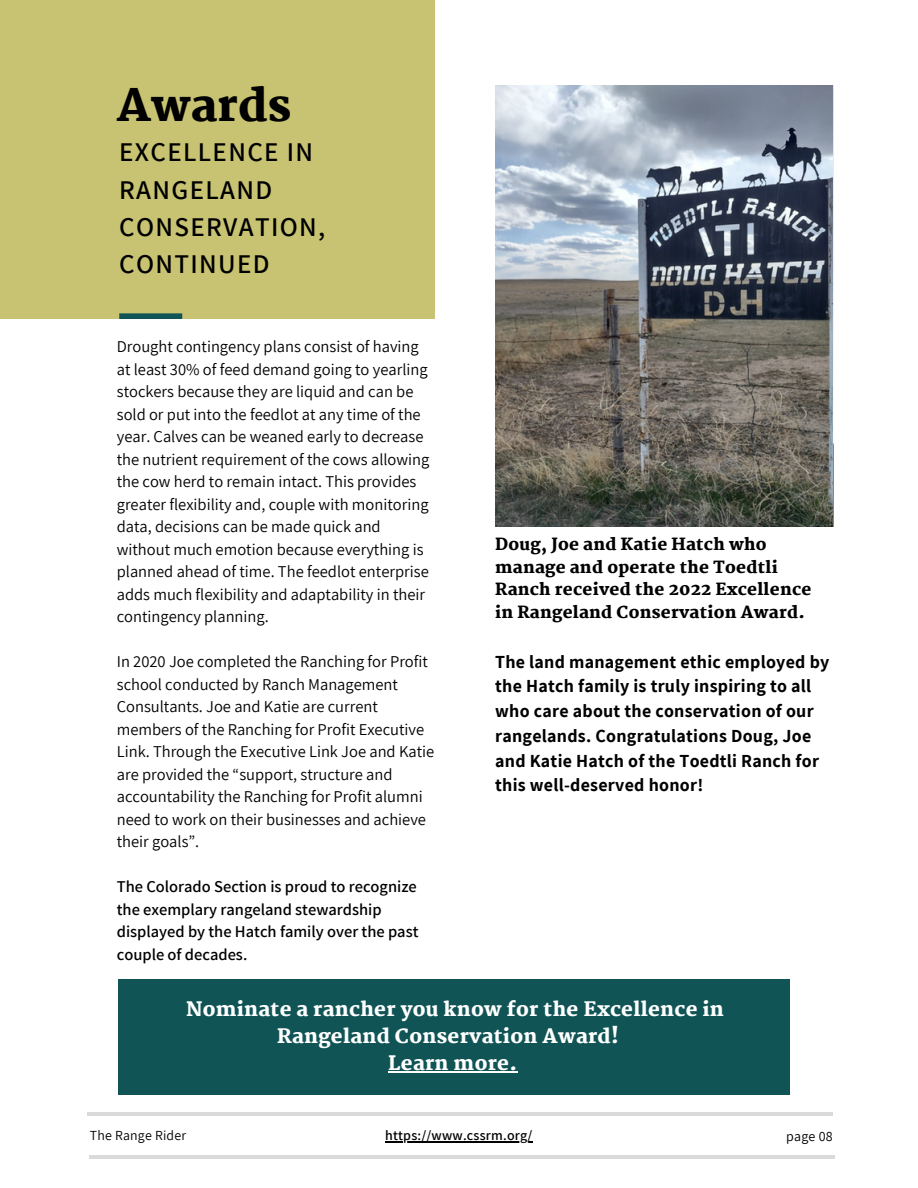
<style>
.page{position:relative;width:918px;height:1188px;background:#fff}
.page>*{position:absolute;margin:0;border:0;box-sizing:border-box;transform-origin:0 0}
.t1{font:800 44.1px "Martel";color:#000}
.t2{font:600 27px/37.2px "Assistant";letter-spacing:.05em;color:#000}
.t3{font:800 19.65px "Martel";letter-spacing:.015em;color:#fff}
.t4{font:700 18px/24.8px "Assistant";letter-spacing:.015em;color:#000}
.t5{font:16.5px/22.5px "Assistant";color:#000}
.t6{font:600 16.5px/22.5px "Assistant";color:#000}
.t7{font:800 16.5px/22.5px "Martel";letter-spacing:.015em;color:#000}
.t8{font:600 13.95px "Assistant";letter-spacing:.015em;color:#000}
.t9{font:13.95px "Assistant";letter-spacing:.015em;color:#000}
.t10{font:13.8px "Assistant";letter-spacing:.015em;color:#000}
</style>
<div class="page">
<div style="left:0;top:0;width:435px;height:319px;background:#c8c372"></div>
<hr style="left:87px;top:1112px;width:746px;height:4px;background:#dadada">
<hr style="left:89px;top:1155px;width:746px;height:4px;background:#dadada">
<div style="left:119px;top:313px;width:63px;height:6px;background:#105456"></div>
<div style="left:118px;top:979px;width:672px;height:116px;background:#105456"></div>
<img style="left:495px;top:85px;width:338px;height:441px">
<hr style="left:388px;top:1071px;width:129px;height:2px;background:#fff">
<hr style="left:385px;top:1141px;width:148px;height:2px;background:#000">
<h1 class="t1" style="left:117px;top:80px;width:176px">Awards</h1>
<h2 class="t2" style="left:119px;top:133px;width:208px">EXCELLENCE IN<br>RANGELAND<br>CONSERVATION,<br>CONTINUED</h2>
<p class="t5" style="left:117px;top:335px;width:314px">Drought contingency plans consist of having at least 30% of feed demand going to yearling stockers because they are liquid and can be sold or put into the feedlot at any time of the year. Calves can be weaned early to decrease the nutrient requirement of the cows allowing the cow herd to remain intact. This provides greater flexibility and, couple with monitoring data, decisions can be made quick and without much emotion because everything is planned ahead of time. The feedlot enterprise adds much flexibility and adaptability in their contingency planning.</p>
<p class="t5" style="left:117px;top:650px;width:319px">In 2020 Joe completed the Ranching for Profit school conducted by Ranch Management Consultants. Joe and Katie are current members of the Ranching for Profit Executive Link. Through the Executive Link Joe and Katie are provided the “support, structure and accountability the Ranching for Profit alumni need to work on their businesses and achieve their goals”.</p>
<p class="t6" style="left:117px;top:875px;width:303px">The Colorado Section is proud to recognize the exemplary rangeland stewardship displayed by the Hatch family over the past couple of decades.</p>
<p class="t7" style="left:495px;top:533px;width:318px">Doug, Joe and Katie Hatch who manage and operate the Toedtli<br>Ranch received the 2022 Excellence in Rangeland Conservation Award.</p>
<p class="t4" style="left:495px;top:649px;width:336px">The land management ethic employed by the Hatch family is truly inspiring to all who care about the conservation of our rangelands. Congratulations Doug, Joe and Katie Hatch of the Toedtli Ranch for this well-deserved honor!</p>
<p class="t3" style="left:186px;top:998px;width:539px">Nominate a rancher you know for the Excellence in</p>
<p class="t3" style="left:277px;top:1025px;width:343px">Rangeland Conservation Award!</p>
<p class="t3" style="left:388px;top:1052px;width:130px">Learn more.</p>
<p class="t10" style="left:90px;top:1125px;width:98px">The Range Rider</p>
<p class="t9" style="left:786px;top:1126px;width:48px">page 08</p>
<p class="t8" style="left:385px;top:1126px;width:149px">https://www.cssrm.org/</p>
</div>
